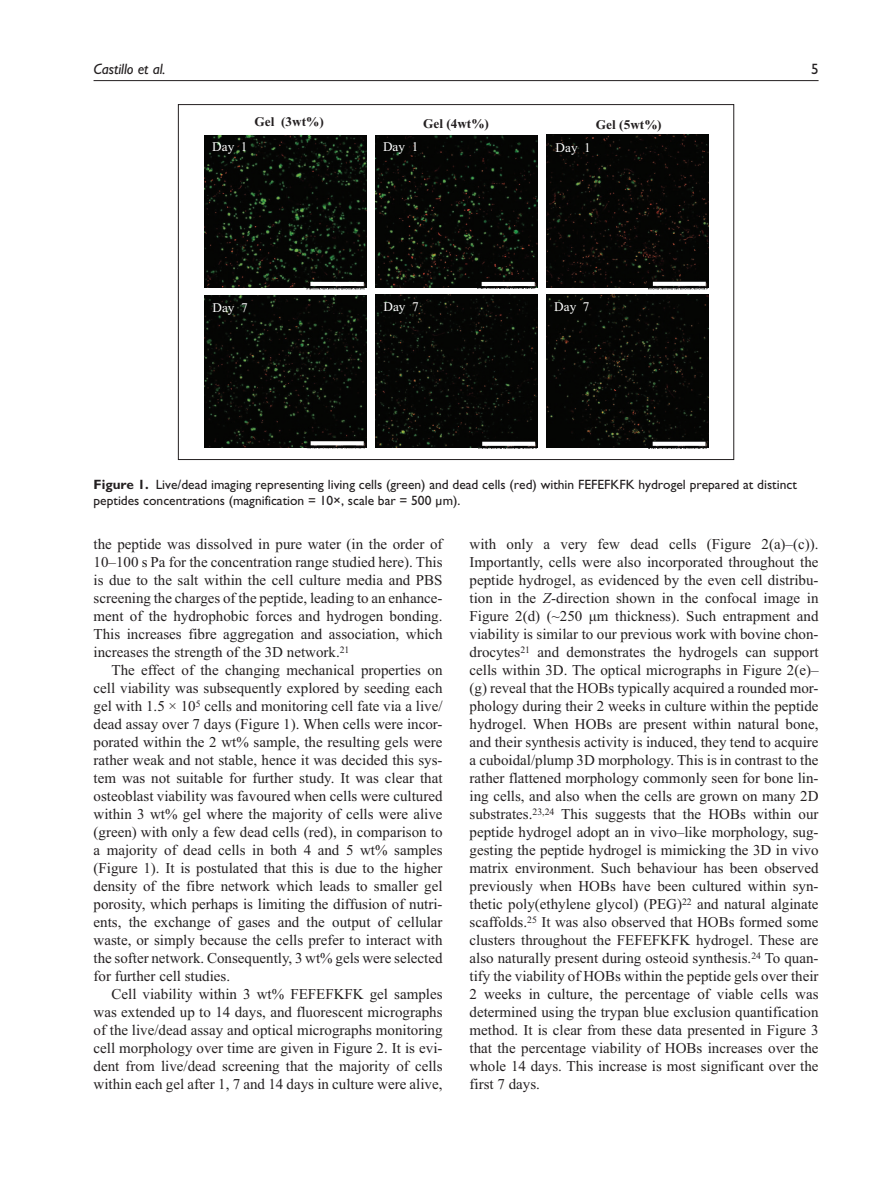
<style>
.page{position:relative;width:893px;height:1191px;background:#fff}
.page>*{position:absolute;margin:0;border:0;box-sizing:border-box;transform-origin:0 0}
.t1{font:15px/18px "Times New Roman";color:#231f20;text-align:justify}
.t2{font:italic 15px "Gill Sans Std";color:#231f20}
.t3{font:15px "Gill Sans Std";color:#231f20}
.t4{font:13.5px/15.8px "Gill Sans Std";color:#231f20}
.t5{font:700 13.2px "Times New Roman";color:#231f20}
.t6{font:13.2px "Times New Roman";color:#fff}
.s1{font-weight:700}
.s2{font-style:italic}
</style>
<div class="page">
<hr style="left:94px;top:80px;width:725px;height:1px;background:#231f20">
<img style="left:546px;top:294px;width:162px;height:153px">
<img style="left:648px;top:438px;width:60px;height:11px">
<svg style="left:653px;top:442px;width:52px;height:4px"></svg>
<img style="left:546px;top:135px;width:162px;height:152px">
<img style="left:648px;top:278px;width:60px;height:11px">
<svg style="left:653px;top:282px;width:53px;height:4px"></svg>
<img style="left:375px;top:135px;width:162px;height:152px">
<img style="left:477px;top:279px;width:60px;height:10px">
<hr style="left:482px;top:282px;width:53px;height:4px;background:#fff">
<img style="left:375px;top:294px;width:162px;height:153px">
<img style="left:477px;top:438px;width:60px;height:11px">
<svg style="left:482px;top:442px;width:53px;height:4px"></svg>
<img style="left:204px;top:135px;width:162px;height:153px">
<img style="left:305px;top:278px;width:61px;height:11px">
<hr style="left:310px;top:282px;width:54px;height:4px;background:#fff">
<img style="left:204px;top:295px;width:162px;height:152px">
<img style="left:306px;top:438px;width:60px;height:10px">
<svg style="left:311px;top:441px;width:53px;height:4px"></svg>
<p class="t2" style="left:94px;top:60px;width:73px">Castillo et al.</p>
<p class="t3" style="left:811px;top:60px;width:9px">5</p>
<p class="t5" style="left:255px;top:114px;width:71px">Gel (3wt%)</p>
<p class="t5" style="left:423px;top:117px;width:67px">Gel (4wt%)</p>
<p class="t5" style="left:596px;top:117px;width:67px">Gel (5wt%)</p>
<p class="t6" style="left:212px;top:139px;width:37px">Day 1</p>
<p class="t6" style="left:383px;top:139px;width:37px">Day 1</p>
<p class="t6" style="left:556px;top:140px;width:37px">Day 1</p>
<p class="t6" style="left:212px;top:300px;width:37px">Day 7</p>
<p class="t6" style="left:383px;top:299px;width:37px">Day 7</p>
<p class="t6" style="left:554px;top:299px;width:37px">Day 7</p>
<p class="t4" style="left:94px;top:476px;width:705px"><span class="s1">Figure 1.</span> Live/dead imaging representing living cells (green) and dead cells (red) within FEFEFKFK hydrogel prepared at distinct peptides concentrations (magnification = 10×, scale bar = 500 µm).</p>
<p class="t1" style="left:94px;top:535px;width:351px">the peptide was dissolved in pure water (in the order of 10–100 s Pa for the concentration range studied here). This is due to the salt within the cell culture media and PBS screening the charges of the peptide, leading to an enhance&shy;ment of the hydrophobic forces and hydrogen bonding.<br>This increases fibre aggregation and association, which increases the strength of the 3D network.<sup>21</sup></p>
<p class="t1" style="left:94px;top:661px;width:351px;text-indent:18px">The effect of the changing mechanical properties on cell viability was subsequently explored by seeding each gel with 1.5 × 10<sup>5</sup> cells and monitoring cell fate via a live/ dead assay over 7 days (Figure 1). When cells were incor&shy;porated within the 2 wt% sample, the resulting gels were rather weak and not stable, hence it was decided this sys&shy;tem was not suitable for further study. It was clear that osteoblast viability was favoured when cells were cultured within 3 wt% gel where the majority of cells were alive (green) with only a few dead cells (red), in comparison to a majority of dead cells in both 4 and 5 wt% samples (Figure 1). It is postulated that this is due to the higher density of the fibre network which leads to smaller gel porosity, which perhaps is limiting the diffusion of nutri&shy;ents, the exchange of gases and the output of cellular waste, or simply because the cells prefer to interact with the softer network. Consequently, 3 wt% gels were selected for further cell studies.</p>
<p class="t1" style="left:94px;top:985px;width:351px;text-indent:18px">Cell viability within 3 wt% FEFEFKFK gel samples was extended up to 14 days, and fluorescent micrographs of the live/dead assay and optical micrographs monitoring cell morphology over time are given in Figure 2. It is evi&shy;dent from live/dead screening that the majority of cells within each gel after 1, 7 and 14 days in culture were alive,</p>
<p class="t1" style="left:470px;top:535px;width:351px">with only a very few dead cells (Figure 2(a)–(c)).<br>Importantly, cells were also incorporated throughout the peptide hydrogel, as evidenced by the even cell distribu&shy;tion in the <span class="s2">Z</span>-direction shown in the confocal image in Figure 2(d) (~250 µm thickness). Such entrapment and viability is similar to our previous work with bovine chon&shy;drocytes<sup>21</sup> and demonstrates the hydrogels can support cells within 3D. The optical micrographs in Figure 2(e)– (g) reveal that the HOBs typically acquired a rounded mor&shy;phology during their 2 weeks in culture within the peptide hydrogel. When HOBs are present within natural bone, and their synthesis activity is induced, they tend to acquire a cuboidal/plump 3D morphology. This is in contrast to the rather flattened morphology commonly seen for bone lin&shy;ing cells, and also when the cells are grown on many 2D substrates.<sup>23,24</sup> This suggests that the HOBs within our peptide hydrogel adopt an in vivo–like morphology, sug&shy;gesting the peptide hydrogel is mimicking the 3D in vivo matrix environment. Such behaviour has been observed previously when HOBs have been cultured within syn&shy;thetic poly(ethylene glycol) (PEG)<sup>22</sup> and natural alginate scaffolds.<sup>25</sup> It was also observed that HOBs formed some clusters throughout the FEFEFKFK hydrogel. These are also naturally present during osteoid synthesis.<sup>24</sup> To quan&shy;tify the viability of HOBs within the peptide gels over their 2 weeks in culture, the percentage of viable cells was determined using the trypan blue exclusion quantification method. It is clear from these data presented in Figure 3 that the percentage viability of HOBs increases over the whole 14 days. This increase is most significant over the first 7 days.</p>
</div>
